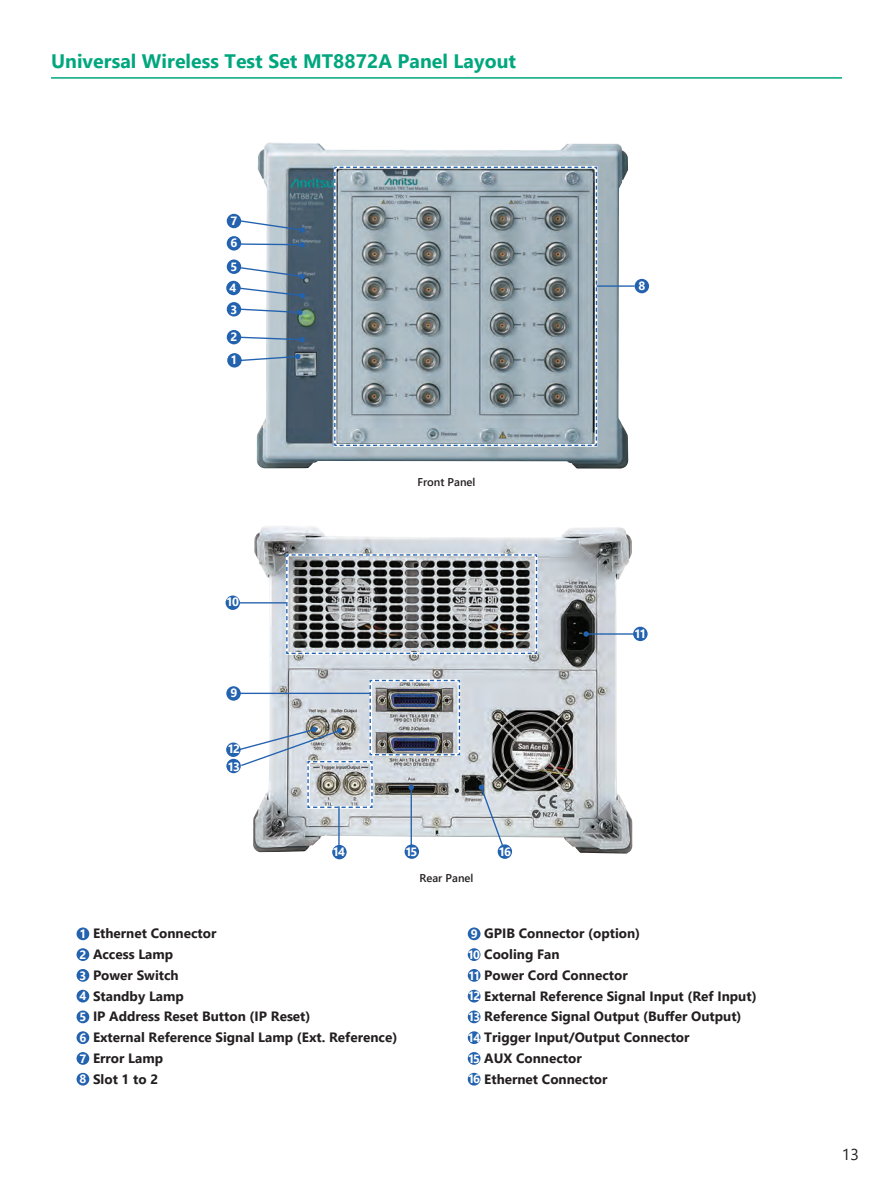
<style>
.page{position:relative;width:893px;height:1187px;background:#fff}
.page>*{position:absolute;margin:0;border:0;box-sizing:border-box;transform-origin:0 0}
.t1{font:700 19.5px "Segoe UI";letter-spacing:.005em;color:#00a77e}
.t2{font:15.75px "Segoe UI";color:#231f20}
.t3{font:700 13.5px/20.7px "Segoe UI";color:#231f20}
.t4{font:700 12px/17.2px "Segoe UI";letter-spacing:-.11em;color:#fff}
.t5{font:600 11.25px "Segoe UI";color:#231f20}
.s1{font-size:12px;color:#fff}
</style>
<div class="page">
<hr style="left:51px;top:77px;width:791px;height:2px;background:#00a77e">
<img style="left:253px;top:526px;width:379px;height:327px">
<img style="left:257px;top:142px;width:371px;height:326px">
<div style="left:77px;top:927px;width:12px;height:13px;background:#2362af;border-radius:50%"></div>
<div style="left:77px;top:948px;width:12px;height:12px;background:#2362af;border-radius:50%"></div>
<div style="left:77px;top:968px;width:12px;height:13px;background:#2362af;border-radius:50%"></div>
<div style="left:77px;top:989px;width:12px;height:13px;background:#2362af;border-radius:50%"></div>
<div style="left:77px;top:1010px;width:12px;height:13px;background:#2362af;border-radius:50%"></div>
<div style="left:77px;top:1031px;width:12px;height:12px;background:#2362af;border-radius:50%"></div>
<div style="left:77px;top:1051px;width:12px;height:13px;background:#2362af;border-radius:50%"></div>
<div style="left:77px;top:1072px;width:12px;height:13px;background:#2362af;border-radius:50%"></div>
<div style="left:468px;top:927px;width:12px;height:13px;background:#2362af;border-radius:50%"></div>
<div style="left:468px;top:948px;width:12px;height:12px;background:#2362af;border-radius:50%"></div>
<div style="left:468px;top:968px;width:12px;height:13px;background:#2362af;border-radius:50%"></div>
<div style="left:468px;top:989px;width:12px;height:13px;background:#2362af;border-radius:50%"></div>
<div style="left:468px;top:1010px;width:12px;height:13px;background:#2362af;border-radius:50%"></div>
<div style="left:468px;top:1031px;width:12px;height:12px;background:#2362af;border-radius:50%"></div>
<div style="left:468px;top:1051px;width:12px;height:13px;background:#2362af;border-radius:50%"></div>
<div style="left:468px;top:1072px;width:12px;height:13px;background:#2362af;border-radius:50%"></div>
<div style="left:227px;top:353px;width:15px;height:14px;background:#2362af;border-radius:50%"></div>
<div style="left:227px;top:330px;width:14px;height:14px;background:#2362af;border-radius:50%"></div>
<div style="left:227px;top:302px;width:14px;height:14px;background:#2362af;border-radius:50%"></div>
<div style="left:226px;top:281px;width:15px;height:14px;background:#2362af;border-radius:50%"></div>
<div style="left:227px;top:259px;width:14px;height:15px;background:#2362af;border-radius:50%"></div>
<div style="left:227px;top:236px;width:14px;height:14px;background:#2362af;border-radius:50%"></div>
<div style="left:227px;top:214px;width:14px;height:14px;background:#2362af;border-radius:50%"></div>
<svg style="left:238px;top:354px;width:62px;height:8px"></svg>
<svg style="left:239px;top:336px;width:66px;height:6px"></svg>
<svg style="left:238px;top:308px;width:65px;height:7px"></svg>
<svg style="left:238px;top:287px;width:67px;height:11px"></svg>
<svg style="left:237px;top:266px;width:68px;height:13px"></svg>
<svg style="left:240px;top:242px;width:65px;height:5px"></svg>
<svg style="left:237px;top:219px;width:68px;height:14px"></svg>
<div style="left:635px;top:279px;width:14px;height:14px;background:#2362af;border-radius:50%"></div>
<svg style="left:333px;top:166px;width:265px;height:280px;background:#99a7af"></svg>
<hr style="left:597px;top:285px;width:38px;height:2px;background:#2362af">
<div style="left:226px;top:686px;width:15px;height:14px;background:#2362af;border-radius:50%"></div>
<div style="left:226px;top:595px;width:14px;height:15px;background:#2362af;border-radius:50%"></div>
<div style="left:633px;top:626px;width:15px;height:15px;background:#2362af;border-radius:50%"></div>
<div style="left:226px;top:742px;width:15px;height:15px;background:#2362af;border-radius:50%"></div>
<div style="left:226px;top:758px;width:15px;height:15px;background:#2362af;border-radius:50%"></div>
<div style="left:332px;top:844px;width:15px;height:15px;background:#2362af;border-radius:50%"></div>
<div style="left:405px;top:844px;width:14px;height:14px;background:#2362af;border-radius:50%"></div>
<div style="left:498px;top:844px;width:14px;height:14px;background:#2362af;border-radius:50%"></div>
<svg style="left:285px;top:553px;width:253px;height:101px;background:#7c7f82"></svg>
<hr style="left:240px;top:602px;width:46px;height:1px;background:#2362af">
<hr style="left:338px;top:806px;width:2px;height:42px;background:#2362af">
<hr style="left:411px;top:787px;width:1px;height:58px;background:#2362af">
<svg style="left:479px;top:784px;width:25px;height:63px;background:#c6cfd6"></svg>
<svg style="left:238px;top:679px;width:223px;height:129px;background:#b9bec4"></svg>
<hr style="left:586px;top:633px;width:48px;height:1px;background:#2362af">
<svg style="left:583px;top:631px;width:6px;height:5px"></svg>
<h1 class="t1" style="left:51px;top:42px;width:467px">Universal Wireless Test Set MT8872A Panel Layout</h1>
<p class="t4" style="left:230px;top:211px;width:8px">7</p>
<p class="t4" style="left:230px;top:233px;width:8px">6</p>
<p class="t4" style="left:230px;top:257px;width:8px">5</p>
<p class="t4" style="left:229px;top:278px;width:8px">4</p>
<p class="t4" style="left:230px;top:300px;width:8px">3</p>
<p class="t4" style="left:230px;top:327px;width:8px">2</p>
<p class="t4" style="left:231px;top:350px;width:8px">1</p>
<p class="t4" style="left:226px;top:592px;width:14px">10</p>
<p class="t4" style="left:230px;top:683px;width:8px">9</p>
<p class="t4" style="left:227px;top:739px;width:14px">12<br>13</p>
<p class="t5" style="left:417px;top:471px;width:60px">Front Panel</p>
<p class="t4" style="left:333px;top:841px;width:14px">14</p>
<p class="t4" style="left:405px;top:841px;width:14px">15</p>
<p class="t4" style="left:498px;top:841px;width:14px">16</p>
<p class="t5" style="left:419px;top:867px;width:56px">Rear Panel</p>
<p class="t4" style="left:639px;top:276px;width:8px">8</p>
<p class="t4" style="left:634px;top:624px;width:14px">11</p>
<p class="t3" style="left:79px;top:921px;width:319px"><span class="s1">1</span> Ethernet Connector<br><span class="s1">2</span> Access Lamp<br><span class="s1">3</span> Power Switch<br><span class="s1">4</span> Standby Lamp<br><span class="s1">5</span> IP Address Reset Button (IP Reset)<br><span class="s1">6</span> External Reference Signal Lamp (Ext. Reference)<br><span class="s1">7</span> Error Lamp<br><span class="s1">8</span> Slot 1 to 2</p>
<p class="t3" style="left:468px;top:921px;width:291px"><span class="s1">9</span> GPIB Connector (option)<br><span class="s1">10</span> Cooling Fan<br><span class="s1">11</span> Power Cord Connector<br><span class="s1">12</span> External Reference Signal Input (Ref Input)<br><span class="s1">13</span> Reference Signal Output (Buffer Output)<br><span class="s1">14</span> Trigger Input/Output Connector<br><span class="s1">15</span> AUX Connector<br><span class="s1">16</span> Ethernet Connector</p>
<p class="t2" style="left:842px;top:1139px;width:19px">13</p>
</div>
